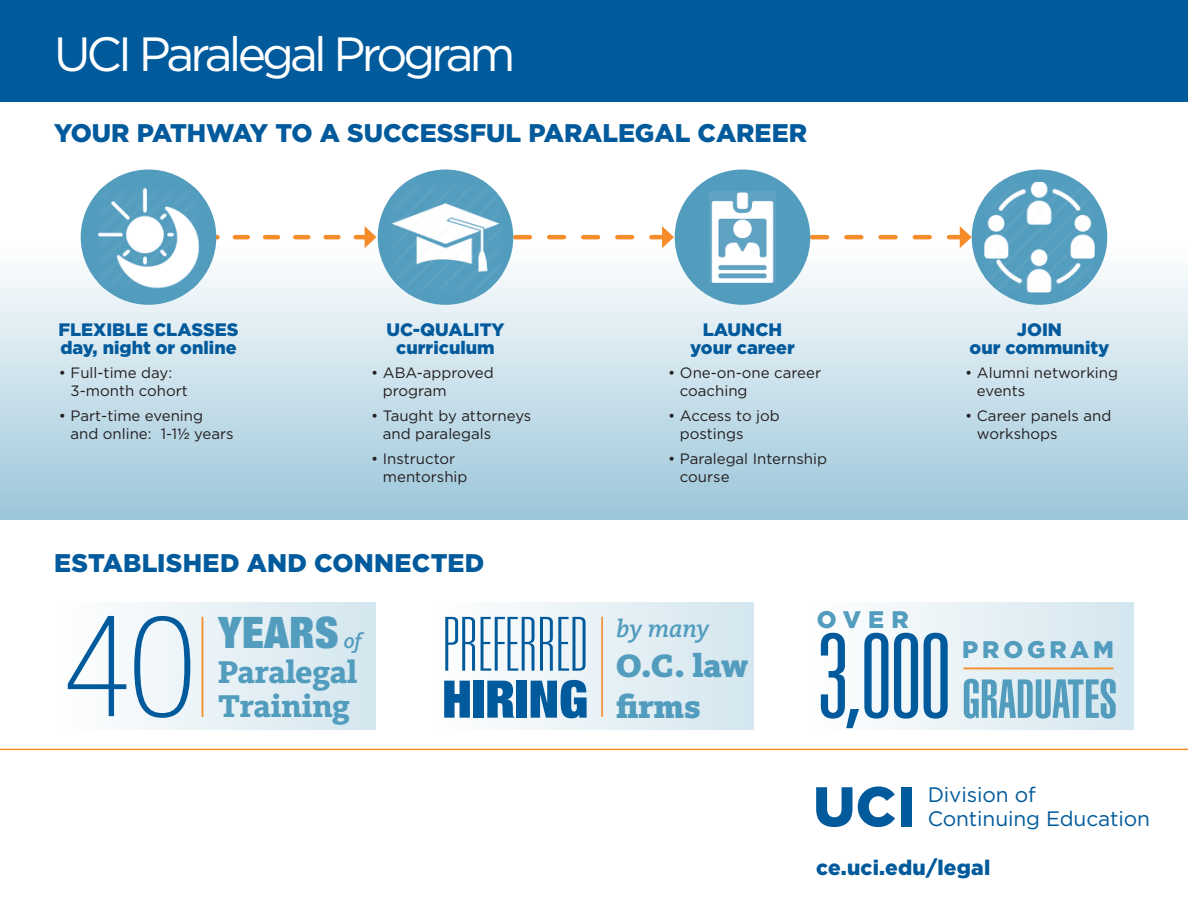
<style>
.page{position:relative;width:1188px;height:918px;background:#fff}
.page>*{position:absolute;margin:0;border:0;box-sizing:border-box;transform-origin:0 0}
.t1{font:100 condensed 141.45px "Helvetica Neue";color:#015a9c}
.t2{font:300 ultra-condensed 117px "Univers";color:#015a9c}
.t3{font:100 ultra-condensed 74.55px "Univers";letter-spacing:.005em;color:#015a9c}
.t4{font:900 extra-condensed 54px "Helvetica";color:#529cbe}
.t5{font:900 expanded 51.9px "Helvetica Neue";color:#015a9c}
.t6{font:48px "Gotham";letter-spacing:-.08em;color:#fff}
.t7{font:900 expanded 43.5px "Helvetica Neue";letter-spacing:.01em;color:#529cbe}
.t8{font:900 33.6px/40.5px "Kievit Slab OT";color:#529cbe}
.t9{font:800 32.7px "Kievit Slab OT";color:#529cbe}
.t10{font:900 25.5px "Gotham";color:#015a9c}
.t11{font:italic 500 25.5px "Kievit Slab OT";color:#529cbe}
.t12{font:900 24px "Gotham";letter-spacing:.16em;color:#529cbe}
.t13{font:900 21px "Gotham";letter-spacing:.01em;color:#015a9c}
.t14{font:20.85px/23.9px "Gotham";letter-spacing:-.005em;color:#015a9c}
.t15{font:900 18px/18px "Gotham";color:#015a9c;text-align:center}
.t16{font:15px/18px "Gotham";color:#231f20}
.s1{font-family:"Helvetica Neue"}
.s2{font-family:"Kievit Slab OT";font-weight:500;font-style:italic;font-stretch:normal;font-size:21.75px}
</style>
<div class="page">
<div style="left:806px;top:602px;width:328px;height:127px;background:linear-gradient(to right,#fffffe,#d4e6ee)"></div>
<div style="left:54px;top:602px;width:322px;height:127px;background:linear-gradient(to right,#fffffe,#d4e6ee)"></div>
<div style="left:430px;top:602px;width:324px;height:127px;background:linear-gradient(to right,#fffffe,#d4e6ee)"></div>
<svg style="left:215px;top:226px;width:162px;height:19px"></svg>
<div style="left:0;top:245px;width:1188px;height:274px;background:linear-gradient(to bottom,#fefefe,#9cc6da)"></div>
<div style="left:0;top:0;width:1188px;height:102px;background:#015a9c"></div>
<svg style="left:816px;top:787px;width:36px;height:40px"></svg>
<svg style="left:858px;top:786px;width:37px;height:41px"></svg>
<div style="left:901px;top:787px;width:11px;height:39px;background:#015a9c"></div>
<div style="left:81px;top:170px;width:135px;height:135px;background:#529cbe;border-radius:50%"></div>
<img style="left:98px;top:188px;width:101px;height:101px">
<div style="left:972px;top:170px;width:135px;height:135px;background:#529cbe;border-radius:50%"></div>
<img style="left:984px;top:182px;width:111px;height:110px">
<hr style="left:202px;top:617px;width:1px;height:100px;background:#f68c29">
<hr style="left:601px;top:617px;width:2px;height:100px;background:#f68c29">
<hr style="left:963px;top:668px;width:150px;height:1px;background:#f68c29">
<hr style="left:0;top:749px;width:1188px;height:1px;background:#f68c29">
<svg style="left:515px;top:226px;width:159px;height:22px"></svg>
<svg style="left:812px;top:226px;width:160px;height:22px"></svg>
<div style="left:675px;top:170px;width:135px;height:135px;background:#529cbe;border-radius:50%"></div>
<img style="left:709px;top:191px;width:67px;height:92px">
<div style="left:378px;top:170px;width:135px;height:135px;background:#529cbe;border-radius:50%"></div>
<img style="left:388px;top:180px;width:115px;height:114px">
<p class="t6" style="left:54px;top:27px;width:463px">UCI Paralegal Program</p>
<p class="t10" style="left:54px;top:118px;width:755px">YOUR PATHWAY TO A SUCCESSFUL PARALEGAL CAREER</p>
<p class="t15" style="left:58px;top:320px;width:182px;text-align:left">FLEXIBLE CLASSES day, night or online</p>
<p class="t16" style="left:71px;top:364px;width:119px;text-indent:-12px">• Full-time day:<br>3-month cohort</p>
<p class="t16" style="left:71px;top:407px;width:165px;text-indent:-12px">• Part-time evening and online: 1-1<span class="s1">½</span> years</p>
<p class="t15" style="left:386px;top:320px;width:120px">UC-QUALITY curriculum</p>
<p class="t16" style="left:383px;top:364px;width:112px;text-indent:-12px">• ABA-approved program</p>
<p class="t16" style="left:383px;top:407px;width:150px;text-indent:-12px">• Taught by attorneys and paralegals</p>
<p class="t16" style="left:383px;top:449px;width:86px;text-indent:-12px">• Instructor mentorship</p>
<p class="t10" style="left:54px;top:548px;width:432px">ESTABLISHED AND CONNECTED</p>
<p class="t15" style="left:690px;top:320px;width:106px">LAUNCH your career</p>
<p class="t16" style="left:680px;top:364px;width:143px;text-indent:-12px">• One-on-one career coaching</p>
<p class="t16" style="left:680px;top:407px;width:101px;text-indent:-12px">• Access to job postings</p>
<p class="t16" style="left:680px;top:449px;width:149px;text-indent:-12px">• Paralegal Internship course</p>
<p class="t15" style="left:970px;top:320px;width:141px">JOIN<br>our community</p>
<p class="t16" style="left:977px;top:364px;width:143px;text-indent:-12px">• Alumni networking events</p>
<p class="t16" style="left:977px;top:407px;width:136px;text-indent:-12px">• Career panels and workshops</p>
<p class="t1" style="left:63px;top:587px;width:135px">40</p>
<p class="t7" style="left:218px;top:605px;width:145px">YEARS <span class="s2">of</span></p>
<p class="t9" style="left:218px;top:652px;width:141px">Paralegal</p>
<p class="t9" style="left:218px;top:687px;width:133px">Training</p>
<p class="t3" style="left:443px;top:606px;width:147px">PREFERRED</p>
<p class="t5" style="left:442px;top:666px;width:147px">HIRING</p>
<p class="t11" style="left:616px;top:613px;width:95px">by many</p>
<p class="t8" style="left:616px;top:646px;width:133px">O.C. law firms</p>
<p class="t12" style="left:817px;top:606px;width:93px">OVER</p>
<p class="t2" style="left:817px;top:616px;width:137px">3,000</p>
<p class="t12" style="left:962px;top:636px;width:153px">PROGRAM</p>
<p class="t4" style="left:962px;top:668px;width:156px">GRADUATES</p>
<p class="t14" style="left:928px;top:782px;width:224px">Division of<br>Continuing Education</p>
<p class="t13" style="left:816px;top:856px;width:176px">ce.uci.edu/legal</p>
</div>
